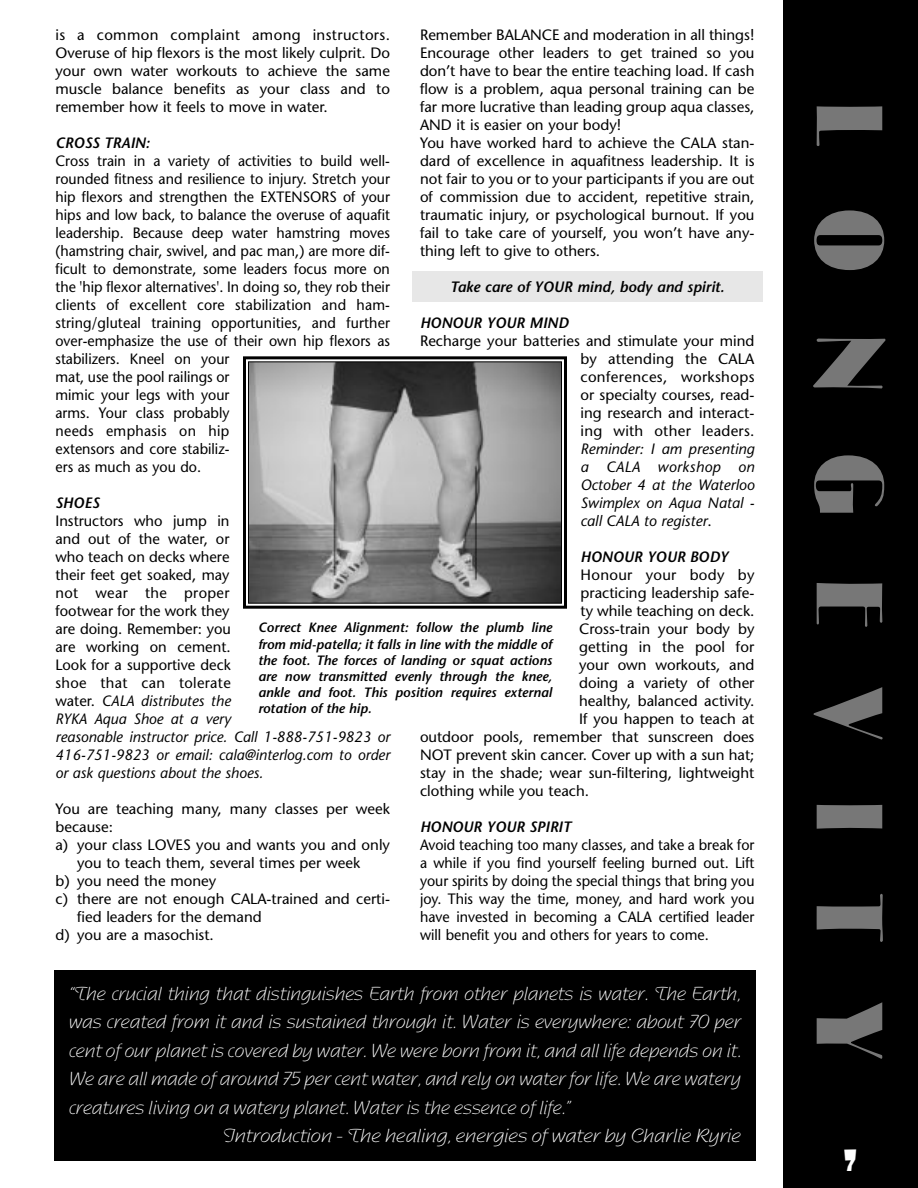
<style>
.page{position:relative;width:918px;height:1188px;background:#fff}
.page>*{position:absolute;margin:0;border:0;box-sizing:border-box;transform-origin:0 0}
.t1{font:89.25px "Cg Broadway";letter-spacing:.675em;color:#777}
.t2{font:27px "Kerouac";color:#fff}
.t3{font:19.5px "Nadianne";color:#fff;scale:.95 1}
.t4{font:19.5px "Nadianne";color:#fff}
.t5{font:15px/18px "Stone Sans";color:#000;text-align:justify}
.t6{font:15px/18px "Stone Sans";color:#000;scale:.95 1}
.t7{font:italic 15px/18px "Stone Sans";color:#000;text-align:justify}
.t8{font:italic 600 15px "Stone Sans";color:#000}
.t9{font:15px "Stone Sans";letter-spacing:.025em;color:#000}
.t10{font:italic 600 13.5px/16.2px "Stone Sans";color:#000;text-align:justify}
.s1{font-style:italic}
.s2{font-style:normal}
</style>
<div class="page">
<div style="left:412px;top:271px;width:351px;height:31px;background:#e7e7e7"></div>
<div style="left:783px;top:0;width:135px;height:1188px;background:#000"></div>
<img style="left:250px;top:363px;width:310px;height:239px">
<div style="left:243px;top:356px;width:324px;height:253px;border:3px solid #000"></div>
<div style="left:248px;top:361px;width:314px;height:243px;border:1px solid #000"></div>
<div style="left:54px;top:970px;width:702px;height:191px;background:#000"></div>
<p class="t5" style="left:56px;top:27px;width:336px">is a common complaint among instructors.<br>Overuse of hip flexors is the most likely culprit. Do your own water workouts to achieve the same muscle balance benefits as your class and to remember how it feels to move in water.</p>
<p class="t8" style="left:56px;top:136px;width:96px">CROSS TRAIN:</p>
<p class="t6" style="left:56px;top:153px;width:354px">Cross train in a variety of activities to build well&shy;rounded fitness and resilience to injury. Stretch your hip flexors and strengthen the EXTENSORS of your hips and low back, to balance the overuse of aquafit leadership. Because deep water hamstring moves (hamstring chair, swivel, and pac man,) are more dif&shy;ficult to demonstrate, some leaders focus more on the 'hip flexor alternatives'. In doing so, they rob their clients of excellent core stabilization and ham&shy;string/gluteal training opportunities, and further over-emphasize the use of their own hip flexors as stabilizers. Kneel on your<br>mat, use the pool railings or<br>mimic your legs with your<br>arms. Your class probably<br>needs emphasis on hip<br>extensors and core stabiliz-<br>ers as much as you do.</p>
<p class="t8" style="left:56px;top:496px;width:46px">SHOES</p>
<p class="t5" style="left:56px;top:513px;width:336px;text-align:left">Instructors who jump in<br>and out of the water, or<br>who teach on decks where<br>their feet get soaked, may<br>not wear the proper<br>footwear for the work they<br>are doing. Remember: you<br>are working on cement.<br>Look for a supportive deck<br>shoe that can tolerate<br>water. <span class="s1">CALA distributes the<br>RYKA Aqua Shoe at a very<br>reasonable instructor price. Call 1-888-751-9823 or<br>416-751-9823 or email: cala@interlog.com to order or ask questions about the shoes.</span></p>
<p class="t5" style="left:56px;top:801px;width:336px">You are teaching many, many classes per week</p>
<p class="t5" style="left:56px;top:819px;width:59px">because:</p>
<p class="t5" style="left:56px;top:837px;width:336px">a) your class LOVES you and wants you and only</p>
<p class="t5" style="left:77px;top:855px;width:285px">you to teach them, several times per week</p>
<p class="t5" style="left:56px;top:873px;width:162px">b) you need the money</p>
<p class="t5" style="left:56px;top:891px;width:336px">c) there are not enough CALA-trained and certi-</p>
<p class="t5" style="left:77px;top:909px;width:186px">fied leaders for the demand</p>
<p class="t5" style="left:56px;top:927px;width:160px">d) you are a masochist.</p>
<p class="t5" style="left:420px;top:27px;width:336px;text-align:left">Remember BALANCE and moderation in all things!<br>Encourage other leaders to get trained so you don’t have to bear the entire teaching load. If cash flow is a problem, aqua personal training can be far more lucrative than leading group aqua classes, AND it is easier on your body!<br>You have worked hard to achieve the CALA stan&shy;dard of excellence in aquafitness leadership. It is not fair to you or to your participants if you are out of commission due to accident, repetitive strain, traumatic injury, or psychological burnout. If you fail to take care of yourself, you won’t have any&shy;thing left to give to others.</p>
<p class="t8" style="left:450px;top:280px;width:276px">Take care of YOUR mind, body and spirit.</p>
<p class="t8" style="left:420px;top:316px;width:150px">HONOUR YOUR MIND</p>
<p class="t5" style="left:580px;top:333px;width:176px;text-indent:-160px">Recharge your batteries and stimulate your mind by attending the CALA conferences, workshops or specialty courses, read&shy;ing research and interact&shy;ing with other leaders.</p>
<p class="t7" style="left:580px;top:441px;width:176px">Reminder: I am presenting a CALA workshop on October 4 at the Waterloo Swimplex on Aqua Natal - call CALA to register<span class="s2">.</span></p>
<p class="t8" style="left:580px;top:550px;width:150px">HONOUR YOUR BODY</p>
<p class="t9" style="left:580px;top:568px;width:176px">Honour your body by</p>
<p class="t5" style="left:580px;top:585px;width:176px">practicing leadership safe-</p>
<p class="t5" style="left:580px;top:603px;width:176px">ty while teaching on deck.</p>
<p class="t5" style="left:579px;top:621px;width:177px">Cross-train your body by</p>
<p class="t5" style="left:579px;top:639px;width:177px">getting in the pool for</p>
<p class="t5" style="left:579px;top:657px;width:177px">your own workouts, and</p>
<p class="t5" style="left:579px;top:675px;width:177px">doing a variety of other</p>
<p class="t5" style="left:579px;top:693px;width:177px">healthy, balanced activity.</p>
<p class="t5" style="left:579px;top:711px;width:177px">If you happen to teach at</p>
<p class="t5" style="left:420px;top:729px;width:336px">outdoor pools, remember that sunscreen does</p>
<p class="t5" style="left:420px;top:747px;width:336px">NOT prevent skin cancer. Cover up with a sun hat;</p>
<p class="t5" style="left:420px;top:765px;width:336px">stay in the shade; wear sun-filtering, lightweight</p>
<p class="t5" style="left:420px;top:783px;width:171px">clothing while you teach.</p>
<p class="t8" style="left:420px;top:820px;width:153px">HONOUR YOUR SPIRIT</p>
<p class="t6" style="left:420px;top:837px;width:354px;text-align:justify">Avoid teaching too many classes, and take a break for a while if you find yourself feeling burned out. Lift your spirits by doing the special things that bring you joy. This way the time, money, and hard work you have invested in becoming a CALA certified leader will benefit you and others for years to come.</p>
<p class="t10" style="left:258px;top:621px;width:296px">Correct Knee Alignment: follow the plumb line from mid-patella; it falls in line with the middle of the foot. The forces of landing or squat actions are now transmitted evenly through the knee, ankle and foot. This position requires external rotation of the hip.</p>
<h3 class="t3" style="left:69px;top:983px;width:709px">“The crucial thing that distinguishes Earth from other planets is water. The Earth,</h3>
<h3 class="t3" style="left:69px;top:1011px;width:709px">was created from it and is sustained through it. Water is everywhere: about 70 per</h3>
<h3 class="t3" style="left:69px;top:1040px;width:709px">cent of our planet is covered by water. We were born from it, and all life depends on it.</h3>
<h3 class="t3" style="left:69px;top:1068px;width:709px">We are all made of around 75 per cent water, and rely on water for life. We are watery</h3>
<h3 class="t3" style="left:69px;top:1097px;width:530px">creatures living on a watery planet. Water is the essence of life.”</h3>
<h3 class="t4" style="left:223px;top:1125px;width:519px">Introduction - The healing, energies of water by Charlie Ryrie</h3>
<h1 class="t1" style="left:887px;top:102px;width:959px;rotate:90deg">LONGEVITY</h1>
<h2 class="t2" style="left:844px;top:1149px;width:15px">7</h2>
</div>
